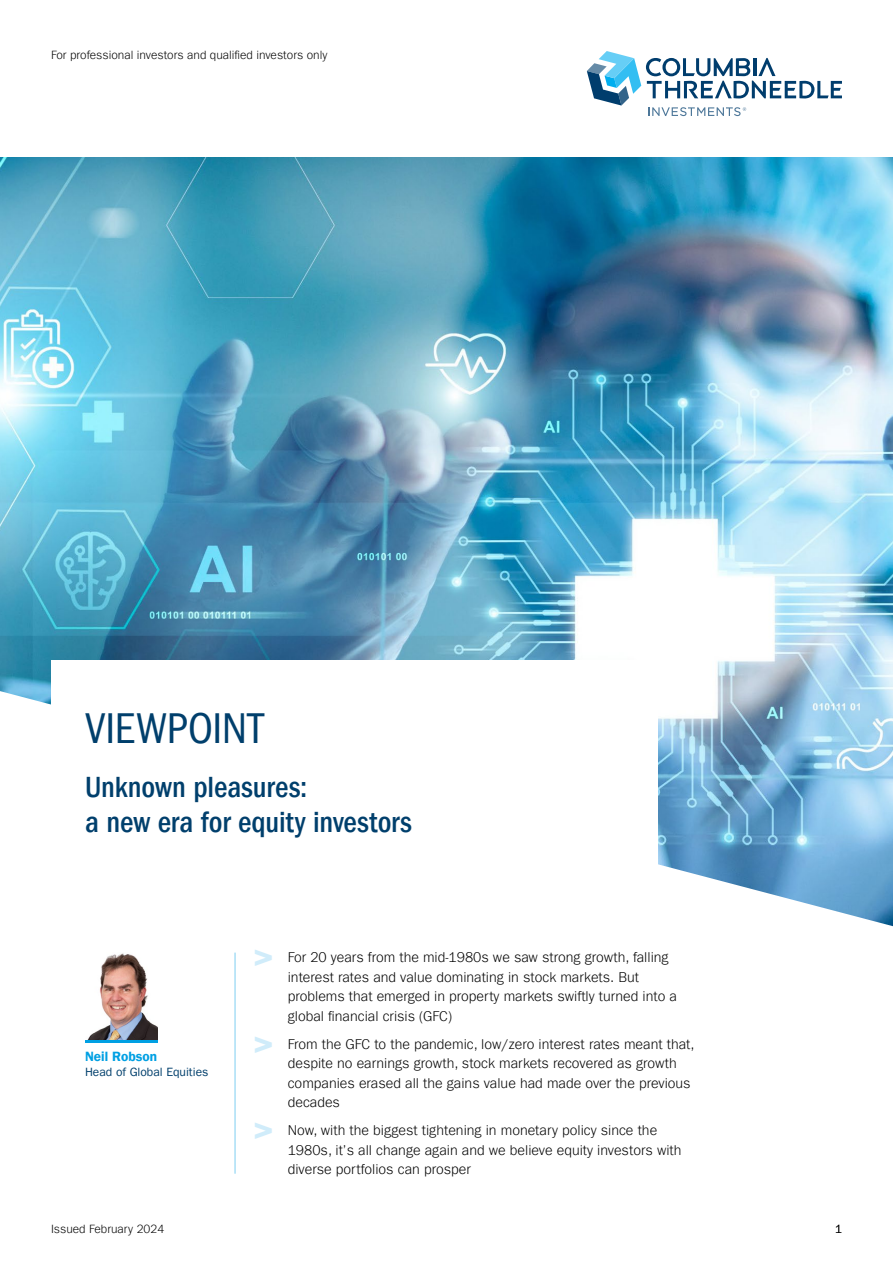
<style>
.page{position:relative;width:893px;height:1263px;background:#fff}
.page>*{position:absolute;margin:0;border:0;box-sizing:border-box;transform-origin:0 0}
.t1{font:condensed 44.25px "ITC Frank Gofor Ameriprise";color:#003f6c}
.t2{font:34.5px "ITC Frank Gofor Ameriprise Dm";color:#d0ecfa}
.t3{font:500 condensed 30px/34.5px "ITC Frank Gofor Ameriprise";color:#003f6c}
.t4{font:300 14.25px/19.5px "ITC Frank Gofor Ameriprise";color:#000}
.t5{font:13.5px "ITC Frank Gofor Ameriprise Dm";color:#00a0e3}
.t6{font:300 12px "ITC Frank Gofor Ameriprise";color:#000}
.t7{font:12px "ITC Frank Gofor Ameriprise";color:#003f6c}
</style>
<div class="page">
<svg style="left:587px;top:51px;width:255px;height:65px"></svg>
<img style="left:0;top:157px;width:893px;height:534px">
<svg style="left:0;top:691px;width:893px;height:483px"></svg>
<div style="left:51px;top:660px;width:607px;height:263px;background:#fff"></div>
<hr style="left:235px;top:952px;width:1px;height:222px;background:#7dcef1">
<img style="left:85px;top:952px;width:72px;height:88px">
<hr style="left:85px;top:1040px;width:72px;height:3px;background:#00a0e3">
<p class="t6" style="left:51px;top:48px;width:278px">For professional investors and qualified investors only</p>
<h1 class="t1" style="left:85px;top:704px;width:180px">VIEWPOINT</h1>
<h3 class="t3" style="left:85px;top:770px;width:328px">Unknown pleasures:<br>a new era for equity investors</h3>
<p class="t5" style="left:85px;top:1049px;width:74px">Neil Robson</p>
<p class="t7" style="left:85px;top:1065px;width:125px">Head of Global Equities</p>
<h2 class="t2" style="left:253px;top:936px;width:22px">&gt;</h2>
<p class="t4" style="left:288px;top:948px;width:391px">For 20 years from the mid-1980s we saw strong growth, falling interest rates and value dominating in stock markets. But problems that emerged in property markets swiftly turned into a global financial crisis (GFC)</p>
<h2 class="t2" style="left:253px;top:1023px;width:22px">&gt;</h2>
<p class="t4" style="left:288px;top:1034px;width:408px">From the GFC to the pandemic, low/zero interest rates meant that, despite no earnings growth, stock markets recovered as growth companies erased all the gains value had made over the previous decades</p>
<h2 class="t2" style="left:253px;top:1109px;width:22px">&gt;</h2>
<p class="t4" style="left:288px;top:1121px;width:395px">Now, with the biggest tightening in monetary policy since the<br>1980s, it’s all change again and we believe equity investors with diverse portfolios can prosper</p>
<p class="t6" style="left:51px;top:1222px;width:115px">Issued February 2024</p>
<p class="t6" style="left:835px;top:1222px;width:8px">1</p>
</div>
